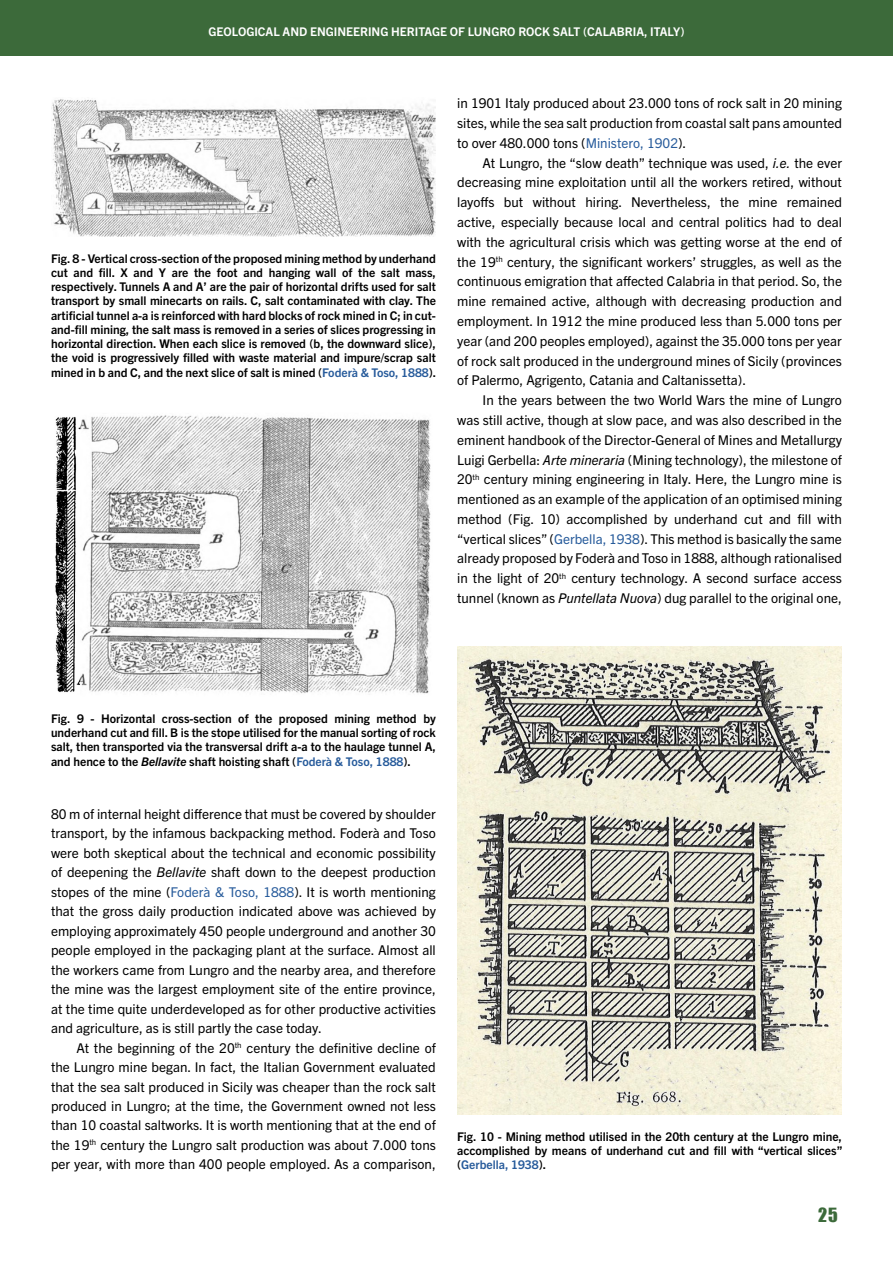
<style>
.page{position:relative;width:893px;height:1263px;background:#fff}
.page>*{position:absolute;margin:0;border:0;box-sizing:border-box;transform-origin:0 0}
.t1{font:18px "Impact";color:#3c6a3a}
.t2{font:13.5px/19.8px "Trade Gothic Next LT Pro";color:#000;text-align:justify}
.t3{font:700 12px/14.2px "Trade Gothic Next LT Pro";color:#000;text-align:justify}
.t4{font:700 12px "Trade Gothic Next LT Pro";color:#fff}
.s1{color:#275b9b}
.s2{font-style:italic}
</style>
<div class="page">
<div style="left:0;top:0;width:893px;height:55px;background:#3c6a3a"></div>
<img style="left:51px;top:99px;width:385px;height:137px">
<img style="left:55px;top:415px;width:376px;height:279px">
<img style="left:457px;top:646px;width:385px;height:469px">
<p class="t4" style="left:208px;top:23px;width:478px">GEOLOGICAL AND ENGINEERING HERITAGE OF LUNGRO ROCK SALT (CALABRIA, ITALY)</p>
<p class="t3" style="left:51px;top:250px;width:387px">Fig. 8 - Vertical cross-section of the proposed mining method by underhand cut and fill. X and Y are the foot and hanging wall of the salt mass, respectively. Tunnels A and A’ are the pair of horizontal drifts used for salt transport by small minecarts on rails. C, salt contaminated with clay. The artificial tunnel a-a is reinforced with hard blocks of rock mined in C; in cut&shy;and-fill mining, the salt mass is removed in a series of slices progressing in horizontal direction. When each slice is removed (b, the downward slice), the void is progressively filled with waste material and impure/scrap salt mined in b and C, and the next slice of salt is mined (<span class="s1">Foderà &amp; Toso, 1888</span>).</p>
<p class="t2" style="left:457px;top:93px;width:386px">in 1901 Italy produced about 23.000 tons of rock salt in 20 mining sites, while the sea salt production from coastal salt pans amounted to over 480.000 tons (<span class="s1">Ministero, 1902</span>).</p>
<p class="t2" style="left:457px;top:152px;width:386px;text-indent:26px">At Lungro, the “slow death” technique was used, <span class="s2">i.e.</span> the ever decreasing mine exploitation until all the workers retired, without layoffs but without hiring. Nevertheless, the mine remained active, especially because local and central politics had to deal with the agricultural crisis which was getting worse at the end of the 19<sup>th</sup> century, the significant workers’ struggles, as well as the continuous emigration that affected Calabria in that period. So, the mine remained active, although with decreasing production and employment. In 1912 the mine produced less than 5.000 tons per year (and 200 peoples employed), against the 35.000 tons per year of rock salt produced in the underground mines of Sicily (provinces of Palermo, Agrigento, Catania and Caltanissetta).</p>
<p class="t2" style="left:457px;top:389px;width:386px;text-indent:26px">In the years between the two World Wars the mine of Lungro was still active, though at slow pace, and was also described in the eminent handbook of the Director-General of Mines and Metallurgy Luigi Gerbella: <span class="s2">Arte mineraria</span> (Mining technology), the milestone of 20<sup>th</sup> century mining engineering in Italy. Here, the Lungro mine is mentioned as an example of the application of an optimised mining method (Fig. 10) accomplished by underhand cut and fill with “vertical slices” (<span class="s1">Gerbella, 1938</span>). This method is basically the same already proposed by Foderà and Toso in 1888, although rationalised in the light of 20<sup>th</sup> century technology. A second surface access tunnel (known as <span class="s2">Puntellata Nuova</span>) dug parallel to the original one,</p>
<p class="t3" style="left:51px;top:711px;width:386px">Fig. 9 - Horizontal cross-section of the proposed mining method by underhand cut and fill. B is the stope utilised for the manual sorting of rock salt, then transported via the transversal drift a-a to the haulage tunnel A, and hence to the <span class="s2">Bellavite</span> shaft hoisting shaft (<span class="s1">Foderà &amp; Toso, 1888</span>).</p>
<p class="t2" style="left:51px;top:803px;width:386px">80 m of internal height difference that must be covered by shoulder transport, by the infamous backpacking method. Foderà and Toso were both skeptical about the technical and economic possibility of deepening the <span class="s2">Bellavite</span> shaft down to the deepest production stopes of the mine (<span class="s1">Foderà &amp; Toso, 1888</span>). It is worth mentioning that the gross daily production indicated above was achieved by employing approximately 450 people underground and another 30 people employed in the packaging plant at the surface. Almost all the workers came from Lungro and the nearby area, and therefore the mine was the largest employment site of the entire province, at the time quite underdeveloped as for other productive activities and agriculture, as is still partly the case today.</p>
<p class="t2" style="left:51px;top:1037px;width:386px;text-indent:26px">At the beginning of the 20<sup>th</sup> century the definitive decline of the Lungro mine began. In fact, the Italian Government evaluated that the sea salt produced in Sicily was cheaper than the rock salt produced in Lungro; at the time, the Government owned not less than 10 coastal saltworks. It is worth mentioning that at the end of the 19<sup>th</sup> century the Lungro salt production was about 7.000 tons per year, with more than 400 people employed. As a comparison,</p>
<p class="t3" style="left:457px;top:1128px;width:387px">Fig. 10 - Mining method utilised in the 20th century at the Lungro mine, accomplished by means of underhand cut and fill with “vertical slices” (<span class="s1">Gerbella, 1938</span>).</p>
<h1 class="t1" style="left:818px;top:1201px;width:21px">25</h1>
</div>
